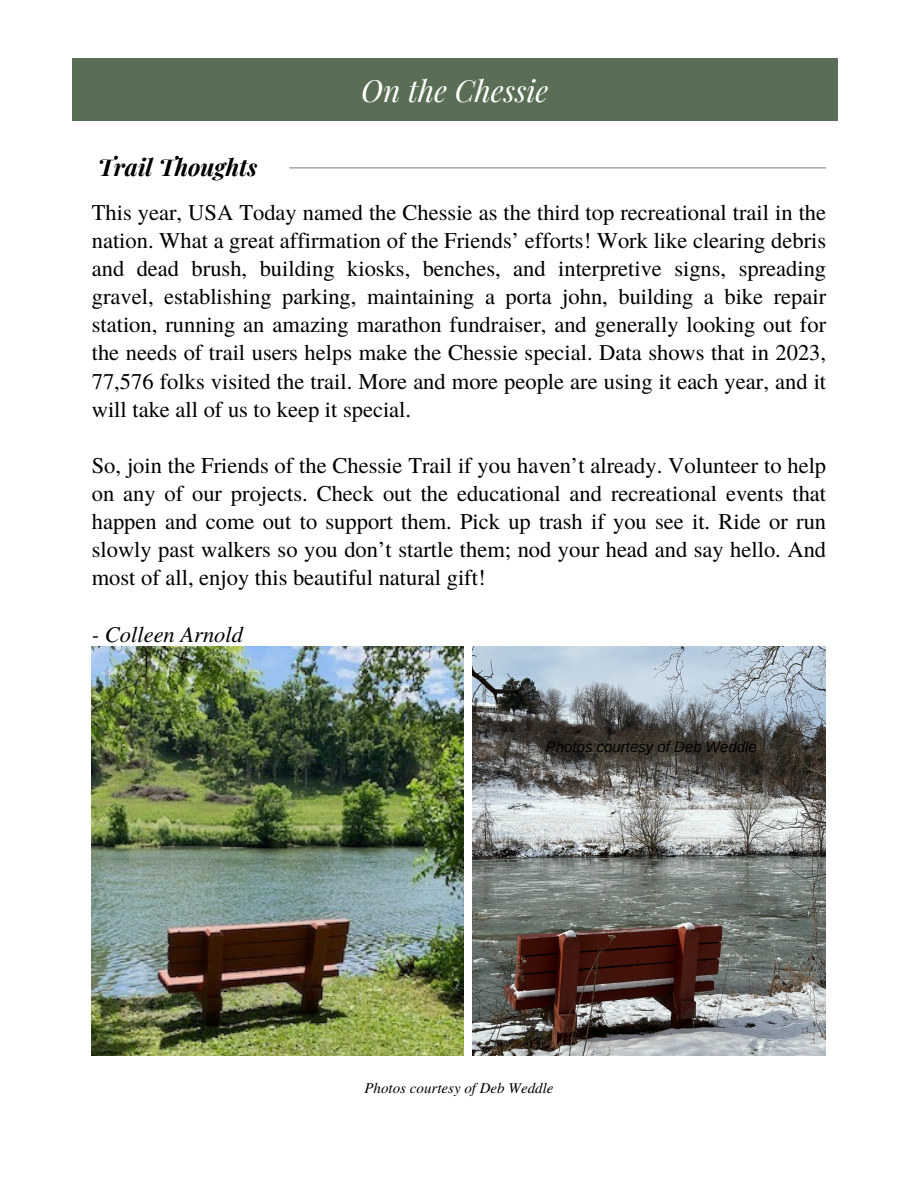
<style>
.page{position:relative;width:918px;height:1188px;background:#fff}
.page>*{position:absolute;margin:0;border:0;box-sizing:border-box;transform-origin:0 0}
.t1{font:italic 30px "Playfair Display";color:#fff}
.t2{font:italic 700 23.55px "Playfair Display";color:#000}
.t3{font:22.5px/28.2px "Te X Gyre Termes";color:#000;text-align:justify}
.t4{font:italic 22.5px "Te X Gyre Termes";color:#000}
.t5{font:italic 15px "Arimo";color:#000}
.t6{font:italic 15px "Te X Gyre Termes";color:#000}
</style>
<div class="page">
<hr style="left:290px;top:167px;width:536px;height:1px;background:#828b8a">
<img style="left:92px;top:646px;width:371px;height:410px">
<div style="left:72px;top:59px;width:766px;height:62px;background:#596e54"></div>
<img style="left:473px;top:647px;width:353px;height:408px">
<p class="t2" style="left:98px;top:151px;width:161px">Trail Thoughts</p>
<h1 class="t1" style="left:361px;top:69px;width:189px">On the Chessie</h1>
<p class="t3" style="left:92px;top:197px;width:736px">This year, USA Today named the Chessie as the third top recreational trail in the nation. What a great affirmation of the Friends’ efforts! Work like clearing debris and dead brush, building kiosks, benches, and interpretive signs, spreading gravel, establishing parking, maintaining a porta john, building a bike repair station, running an amazing marathon fundraiser, and generally looking out for the needs of trail users helps make the Chessie special. Data shows that in 2023, 77,576 folks visited the trail. More and more people are using it each year, and it will take all of us to keep it special.</p>
<p class="t3" style="left:92px;top:450px;width:736px">So, join the Friends of the Chessie Trail if you haven’t already. Volunteer to help on any of our projects. Check out the educational and recreational events that happen and come out to support them. Pick up trash if you see it. Ride or run slowly past walkers so you don’t startle them; nod your head and say hello. And most of all, enjoy this beautiful natural gift!</p>
<p class="t4" style="left:92px;top:618px;width:153px">- Colleen Arnold</p>
<p class="t5" style="left:546px;top:739px;width:212px">Photos courtesy of Deb Weddle</p>
<p class="t6" style="left:364px;top:1077px;width:191px">Photos courtesy of Deb Weddle</p>
</div>
